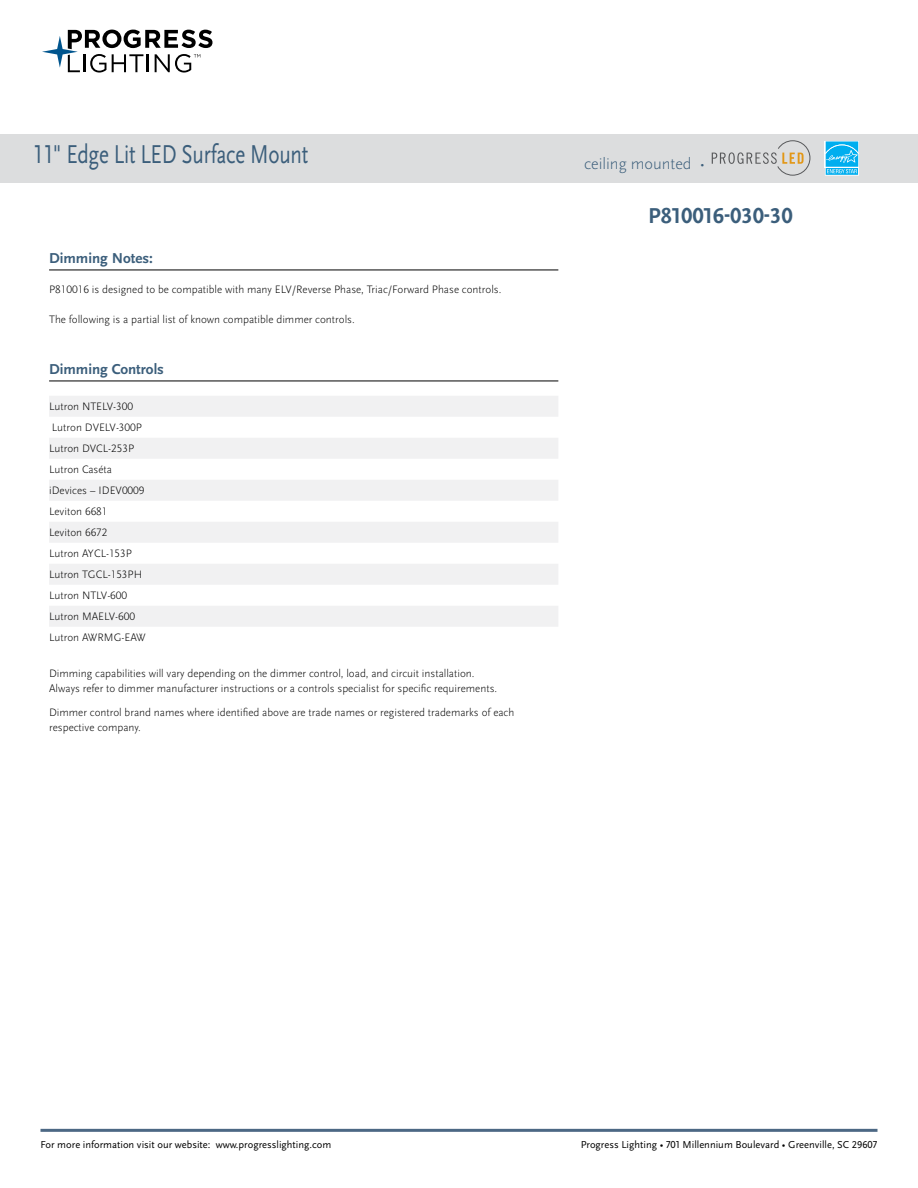
<style>
.page{position:relative;width:918px;height:1188px;background:#fff}
.page>*{position:absolute;margin:0;border:0;box-sizing:border-box;transform-origin:0 0}
.t1{font:27px "Scala Sans Pro";letter-spacing:-.01em;color:#3b5e7b;scale:.78 1}
.t2{font:700 22.5px "Scala Sans Pro";color:#3b5e7b}
.t3{font:300 16.5px "Scala Sans Pro";color:#3b5e7b}
.t4{font:700 15px "Scala Sans Pro";color:#3b5e7b}
.t5{font:300 11.25px/21px "Scala Sans Pro";color:#000}
.t6{font:10.5px "Scala Sans Pro";color:#000}
</style>
<div class="page">
<svg style="left:42px;top:30px;width:170px;height:43px"></svg>
<hr style="left:40px;top:1129px;width:838px;height:3px;background:#4c6884">
<div style="left:0;top:134px;width:918px;height:49px;background:#dcddde"></div>
<svg style="left:712px;top:141px;width:98px;height:34px"></svg>
<hr style="left:49px;top:270px;width:509px;height:1px;background:#000">
<hr style="left:49px;top:381px;width:509px;height:1px;background:#000">
<div style="left:49px;top:396px;width:509px;height:21px;background:#f1f1f2"></div>
<div style="left:49px;top:438px;width:509px;height:21px;background:#f1f1f2"></div>
<div style="left:49px;top:480px;width:509px;height:21px;background:#f1f1f2"></div>
<div style="left:49px;top:522px;width:509px;height:21px;background:#f1f1f2"></div>
<div style="left:49px;top:564px;width:509px;height:21px;background:#f1f1f2"></div>
<div style="left:49px;top:606px;width:509px;height:21px;background:#f1f1f2"></div>
<svg style="left:825px;top:141px;width:34px;height:35px"></svg>
<h1 class="t1" style="left:32px;top:139px;width:355px">11" Edge Lit LED Surface Mount</h1>
<h3 class="t4" style="left:49px;top:249px;width:105px">Dimming Notes:</h3>
<p class="t5" style="left:49px;top:279px;width:454px">P810016 is designed to be compatible with many ELV/Reverse Phase, Triac/Forward Phase controls.</p>
<p class="t5" style="left:49px;top:309px;width:307px">The following is a partial list of known compatible dimmer controls.</p>
<h3 class="t4" style="left:49px;top:360px;width:116px">Dimming Controls</h3>
<p class="t5" style="left:49px;top:396px;width:98px">Lutron NTELV-300<br>Lutron DVELV-300P<br>Lutron DVCL-253P<br>Lutron Caséta iDevices – IDEV0009<br>Leviton 6681<br>Leviton 6672<br>Lutron AYCL-153P<br>Lutron TGCL-153PH<br>Lutron NTLV-600<br>Lutron MAELV-600<br>Lutron AWRMG-EAW</p>
<p class="t5" style="left:49px;top:666px;width:450px;line-height:15px">Dimming capabilities will vary depending on the dimmer control, load, and circuit installation.<br>Always refer to dimmer manufacturer instructions or a controls specialist for specific requirements.</p>
<p class="t5" style="left:49px;top:705px;width:467px;line-height:15px">Dimmer control brand names where identified above are trade names or registered trademarks of each respective company.</p>
<h3 class="t3" style="left:584px;top:154px;width:123px">ceiling mounted •</h3>
<h2 class="t2" style="left:648px;top:202px;width:146px">P810016-030-30</h2>
<p class="t6" style="left:40px;top:1139px;width:292px">For more information visit our website: www.progresslighting.com</p>
<p class="t6" style="left:581px;top:1138px;width:298px">Progress Lighting • 701 Millennium Boulevard • Greenville, SC 29607</p>
</div>
